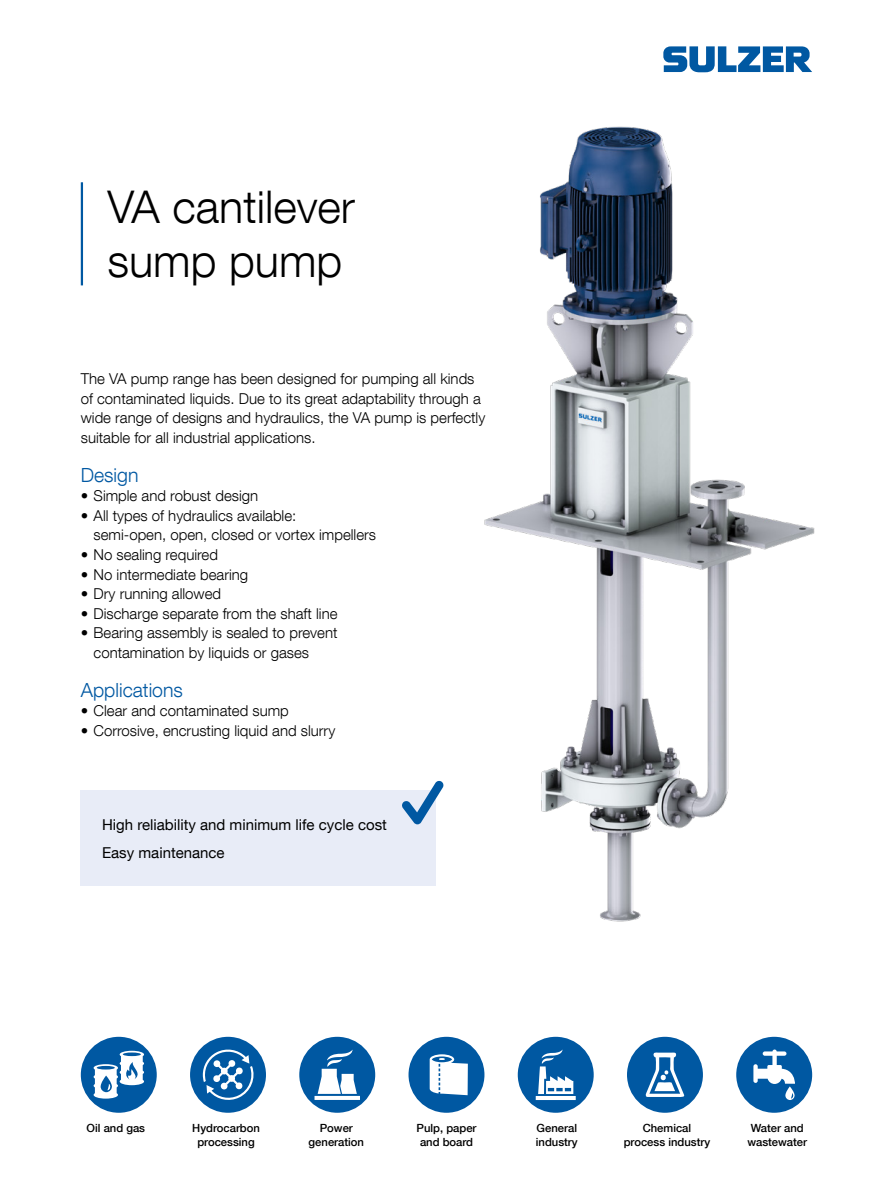
<style>
.page{position:relative;width:893px;height:1191px;background:#fff}
.page>*{position:absolute;margin:0;border:0;box-sizing:border-box;transform-origin:0 0}
.Cover_title{font:300 45px/54px "Helvetica Neue LT Com";color:#000}
.Subtitle_blue{font:300 19.5px "Helvetica Neue LT Com";color:#0058a2}
.Body_text{font:300 15px/19.5px "Helvetica Neue LT Com";color:#000}
.Body_text-2{font:15px "Helvetica Neue LT Com";color:#000}
.Market{font:500 11.25px/13.5px "Helvetica Neue LT Com";color:#000;text-align:center}
</style>
<div class="page">
<svg style="left:663px;top:46px;width:149px;height:26px"></svg>
<hr style="left:81px;top:182px;width:2px;height:103px;background:#0058a2">
<div style="left:81px;top:1036px;width:76px;height:76px;background:#0058a2;border-radius:50%"></div>
<svg style="left:94px;top:1050px;width:50px;height:48px"></svg>
<div style="left:190px;top:1036px;width:76px;height:76px;background:#0058a2;border-radius:50%"></div>
<svg style="left:203px;top:1047px;width:53px;height:55px"></svg>
<div style="left:299px;top:1036px;width:76px;height:76px;background:#0058a2;border-radius:50%"></div>
<svg style="left:314px;top:1049px;width:46px;height:51px"></svg>
<div style="left:408px;top:1036px;width:76px;height:76px;background:#0058a2;border-radius:50%"></div>
<svg style="left:430px;top:1054px;width:38px;height:41px"></svg>
<div style="left:518px;top:1036px;width:76px;height:76px;background:#0058a2;border-radius:50%"></div>
<svg style="left:536px;top:1049px;width:40px;height:51px"></svg>
<div style="left:627px;top:1036px;width:76px;height:76px;background:#0058a2;border-radius:50%"></div>
<svg style="left:645px;top:1052px;width:40px;height:45px"></svg>
<div style="left:736px;top:1036px;width:76px;height:76px;background:#0058a2;border-radius:50%"></div>
<svg style="left:753px;top:1049px;width:42px;height:51px"></svg>
<img style="left:484px;top:126px;width:331px;height:796px">
<div style="left:81px;top:789px;width:355px;height:96px;background:#e8ecf7"></div>
<svg style="left:402px;top:781px;width:41px;height:43px"></svg>
<p class="Cover_title" style="left:107px;top:179px;width:249px">VA cantilever sump pump</p>
<p class="Body_text" style="left:81px;top:369px;width:406px">The VA pump range has been designed for pumping all kinds of contaminated liquids. Due to its great adaptability through a wide range of designs and hydraulics, the VA pump is perfectly suitable for all industrial applications.</p>
<p class="Subtitle_blue" style="left:81px;top:463px;width:59px">Design</p>
<p class="Body_text" style="left:81px;top:486px;width:179px">• Simple and robust design</p>
<p class="Body_text" style="left:94px;top:505px;width:284px;text-indent:-13px">• All types of hydraulics available:<br>semi-open, open, closed or vortex impellers</p>
<p class="Body_text" style="left:81px;top:544px;width:139px">• No sealing required</p>
<p class="Body_text" style="left:81px;top:564px;width:169px">• No intermediate bearing</p>
<p class="Body_text" style="left:81px;top:583px;width:142px">• Dry running allowed</p>
<p class="Body_text" style="left:81px;top:603px;width:258px">• Discharge separate from the shaft line</p>
<p class="Body_text" style="left:94px;top:622px;width:245px;text-indent:-13px">• Bearing assembly is sealed to prevent contamination by liquids or gases</p>
<p class="Subtitle_blue" style="left:81px;top:677px;width:104px">Applications</p>
<p class="Body_text" style="left:81px;top:700px;width:210px">• Clear and contaminated sump</p>
<p class="Body_text" style="left:81px;top:720px;width:256px">• Corrosive, encrusting liquid and slurry</p>
<p class="Body_text-2" style="left:102px;top:815px;width:286px">High reliability and minimum life cycle cost</p>
<p class="Body_text-2" style="left:102px;top:843px;width:124px">Easy maintenance</p>
<p class="Market" style="left:87px;top:1121px;width:60px">Oil and gas</p>
<p class="Market" style="left:309px;top:1121px;width:57px">Power generation</p>
<p class="Market" style="left:417px;top:1121px;width:62px">Pulp, paper and board</p>
<p class="Market" style="left:536px;top:1121px;width:43px;text-align:left">General industry</p>
<p class="Market" style="left:747px;top:1121px;width:61px;text-align:left">Water and wastewater</p>
<p class="Market" style="left:624px;top:1121px;width:88px">Chemical process industry</p>
<p class="Market" style="left:192px;top:1121px;width:69px">Hydrocarbon processing</p>
</div>
